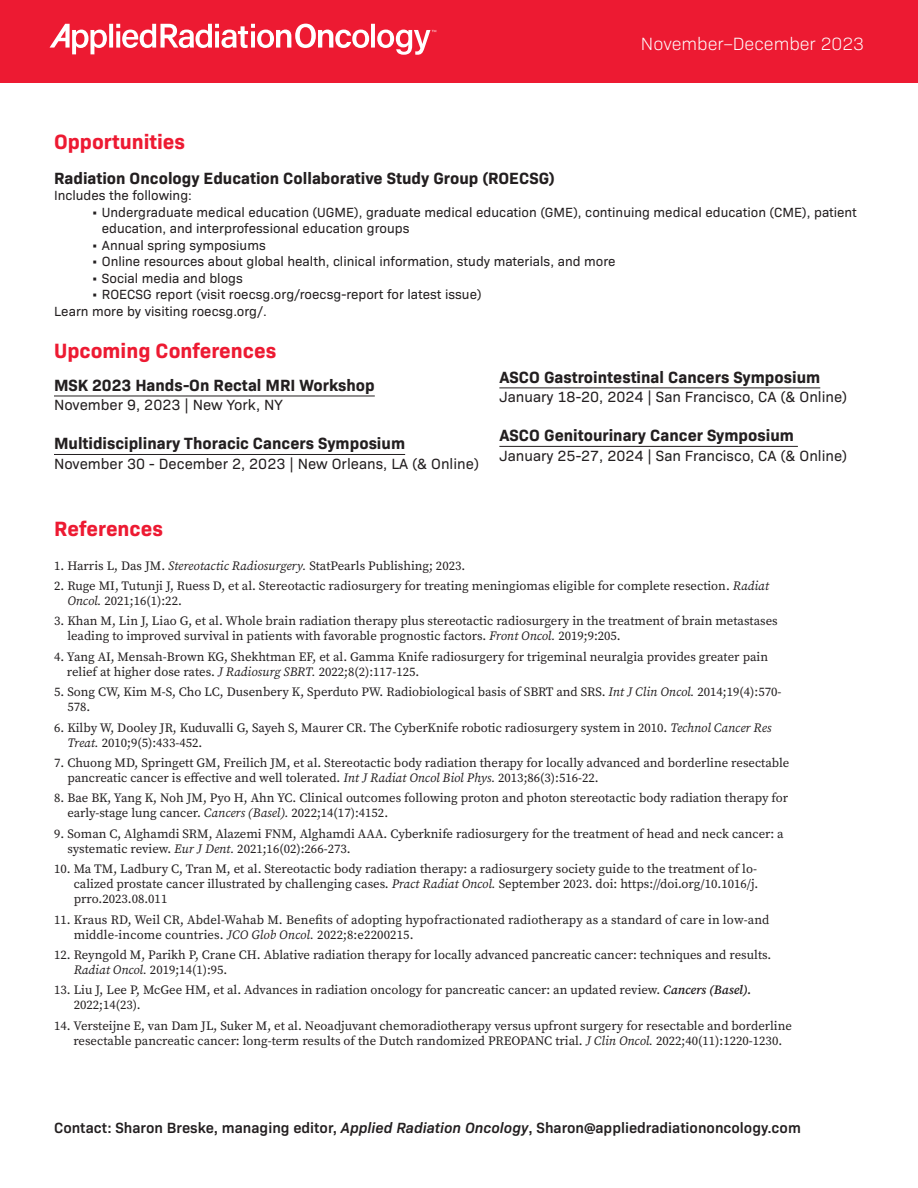
<style>
.page{position:relative;width:918px;height:1188px;background:#fff}
.page>*{position:absolute;margin:0;border:0;box-sizing:border-box;transform-origin:0 0}
.red_head_nl{font:700 21px "Bio Sans";color:#ed1a32}
.t1{font:300 18px "Bio Sans";color:#fff}
.nl_body_sans_medium{font:700 16.5px "Bio Sans";color:#231f20}
.nl_body_sans_medium-2{font:15px "Bio Sans";color:#231f20}
.subhead_nl{font:600 15px "Bio Sans";color:#231f20}
.indent_text_nl{font:13.5px/16.5px "Bio Sans";color:#231f20}
.nl_body_sans_medium-3{font:13.5px "Bio Sans";color:#231f20}
.refs{font:12.75px/15px "Source Serif Pro";color:#231f20}
.s1{font-style:italic}
.s2{font-weight:600;font-style:italic}
</style>
<div class="page">
<div style="left:0;top:0;width:918px;height:82px;background:#ed1a32"></div>
<svg style="left:50px;top:24px;width:386px;height:31px"></svg>
<hr style="left:54px;top:396px;width:321px;height:1px;background:#231f20">
<hr style="left:54px;top:454px;width:351px;height:1px;background:#231f20">
<hr style="left:499px;top:388px;width:321px;height:1px;background:#231f20">
<hr style="left:499px;top:446px;width:299px;height:1px;background:#231f20">
<p class="t1" style="left:641px;top:31px;width:225px">November–December 2023</p>
<p class="red_head_nl" style="left:54px;top:126px;width:133px">Opportunities</p>
<p class="nl_body_sans_medium" style="left:54px;top:165px;width:502px">Radiation Oncology Education Collaborative Study Group (ROECSG)</p>
<p class="nl_body_sans_medium-3" style="left:54px;top:186px;width:139px">Includes the following:</p>
<p class="indent_text_nl" style="left:102px;top:203px;width:757px;text-indent:-10px">• Undergraduate medical education (UGME), graduate medical education (GME), continuing medical education (CME), patient education, and interprofessional education groups</p>
<p class="indent_text_nl" style="left:92px;top:236px;width:176px">• Annual spring symposiums</p>
<p class="indent_text_nl" style="left:92px;top:252px;width:526px">• Online resources about global health, clinical information, study materials, and more</p>
<p class="indent_text_nl" style="left:92px;top:269px;width:153px">• Social media and blogs</p>
<p class="indent_text_nl" style="left:92px;top:285px;width:392px">• ROECSG report (visit roecsg.org/roecsg-report for latest issue)</p>
<p class="nl_body_sans_medium-3" style="left:54px;top:301px;width:214px">Learn more by visiting roecsg.org/.</p>
<p class="red_head_nl" style="left:54px;top:334px;width:224px">Upcoming Conferences</p>
<p class="nl_body_sans_medium" style="left:54px;top:372px;width:322px">MSK 2023 Hands-On Rectal MRI Workshop</p>
<p class="nl_body_sans_medium-2" style="left:54px;top:394px;width:230px">November 9, 2023 | New York, NY</p>
<p class="nl_body_sans_medium" style="left:54px;top:431px;width:353px">Multidisciplinary Thoracic Cancers Symposium</p>
<p class="nl_body_sans_medium-2" style="left:54px;top:452px;width:427px">November 30 - December 2, 2023 | New Orleans, LA (&amp; Online)</p>
<p class="nl_body_sans_medium" style="left:499px;top:364px;width:322px">ASCO Gastrointestinal Cancers Symposium</p>
<p class="nl_body_sans_medium-2" style="left:499px;top:386px;width:350px">January 18-20, 2024 | San Francisco, CA (&amp; Online)</p>
<p class="nl_body_sans_medium" style="left:499px;top:423px;width:296px">ASCO Genitourinary Cancer Symposium</p>
<p class="nl_body_sans_medium-2" style="left:499px;top:444px;width:350px">January 25-27, 2024 | San Francisco, CA (&amp; Online)</p>
<p class="red_head_nl" style="left:54px;top:512px;width:110px">References</p>
<p class="refs" style="left:54px;top:558px;width:413px">1. Harris L, Das JM. <span class="s1">Stereotactic Radiosurgery.</span> StatPearls Publishing; 2023.</p>
<p class="refs" style="left:67px;top:578px;width:703px;text-indent:-13px">2. Ruge MI, Tutunji J, Ruess D, et al. Stereotactic radiosurgery for treating meningiomas eligible for complete resection. <span class="s1">Radiat<br>Oncol.</span> 2021;16(1):22.</p>
<p class="refs" style="left:67px;top:614px;width:712px;text-indent:-13px">3. Khan M, Lin J, Liao G, et al. Whole brain radiation therapy plus stereotactic radiosurgery in the treatment of brain metastases leading to improved survival in patients with favorable prognostic factors. <span class="s1">Front Oncol.</span> 2019;9:205.</p>
<p class="refs" style="left:67px;top:649px;width:703px;text-indent:-13px">4. Yang AI, Mensah-Brown KG, Shekhtman EF, et al. Gamma Knife radiosurgery for trigeminal neuralgia provides greater pain relief at higher dose rates. <span class="s1">J Radiosurg SBRT.</span> 2022;8(2):117-125.</p>
<p class="refs" style="left:67px;top:684px;width:716px;text-indent:-13px">5. Song CW, Kim M-S, Cho LC, Dusenbery K, Sperduto PW. Radiobiological basis of SBRT and SRS. <span class="s1">Int J Clin Oncol.</span> 2014;19(4):570-<br>578.</p>
<p class="refs" style="left:67px;top:720px;width:706px;text-indent:-13px">6. Kilby W, Dooley JR, Kuduvalli G, Sayeh S, Maurer CR. The CyberKnife robotic radiosurgery system in 2010. <span class="s1">Technol Cancer Res<br>Treat.</span> 2010;9(5):433-452.</p>
<p class="refs" style="left:67px;top:755px;width:724px;text-indent:-13px">7. Chuong MD, Springett GM, Freilich JM, et al. Stereotactic body radiation therapy for locally advanced and borderline resectable pancreatic cancer is effective and well tolerated. <span class="s1">Int J Radiat Oncol Biol Phys.</span> 2013;86(3):516-22.</p>
<p class="refs" style="left:67px;top:791px;width:722px;text-indent:-13px">8. Bae BK, Yang K, Noh JM, Pyo H, Ahn YC. Clinical outcomes following proton and photon stereotactic body radiation therapy for early-stage lung cancer. <span class="s1">Cancers (Basel).</span> 2022;14(17):4152.</p>
<p class="refs" style="left:67px;top:826px;width:718px;text-indent:-13px">9. Soman C, Alghamdi SRM, Alazemi FNM, Alghamdi AAA. Cyberknife radiosurgery for the treatment of head and neck cancer: a systematic review. <span class="s1">Eur J Dent.</span> 2021;16(02):266-273.</p>
<p class="refs" style="left:74px;top:861px;width:686px;text-align:justify;text-indent:-20px">10. Ma TM, Ladbury C, Tran M, et al. Stereotactic body radiation therapy: a radiosurgery society guide to the treatment of lo&shy;calized prostate cancer illustrated by challenging cases. <span class="s1">Pract Radiat Oncol.</span> September 2023. doi: https://doi.org/10.1016/j. prro.2023.08.011</p>
<p class="refs" style="left:74px;top:912px;width:697px;text-indent:-20px">11. Kraus RD, Weil CR, Abdel-Wahab M. Benefits of adopting hypofractionated radiotherapy as a standard of care in low-and middle-income countries. <span class="s1">JCO Glob Oncol.</span> 2022;8:e2200215.</p>
<p class="refs" style="left:74px;top:947px;width:699px;text-indent:-20px">12. Reyngold M, Parikh P, Crane CH. Ablative radiation therapy for locally advanced pancreatic cancer: techniques and results.<br><span class="s1">Radiat Oncol.</span> 2019;14(1):95.</p>
<p class="refs" style="left:74px;top:983px;width:679px;text-indent:-20px">13. Liu J, Lee P, McGee HM, et al. Advances in radiation oncology for pancreatic cancer: an updated review. <span class="s2">Cancers (Basel).<br></span>2022;14(23).</p>
<p class="refs" style="left:73px;top:1018px;width:720px;text-indent:-19px">14. Versteijne E, van Dam JL, Suker M, et al. Neoadjuvant chemoradiotherapy versus upfront surgery for resectable and borderline resectable pancreatic cancer: long-term results of the Dutch randomized PREOPANC trial. <span class="s1">J Clin Oncol.</span> 2022;40(11):1220-1230.</p>
<p class="subhead_nl" style="left:54px;top:1116px;width:748px">Contact: Sharon Breske, managing editor, <span class="s1">Applied Radiation Oncology</span>, Sharon@appliedradiationoncology.com</p>
</div>
